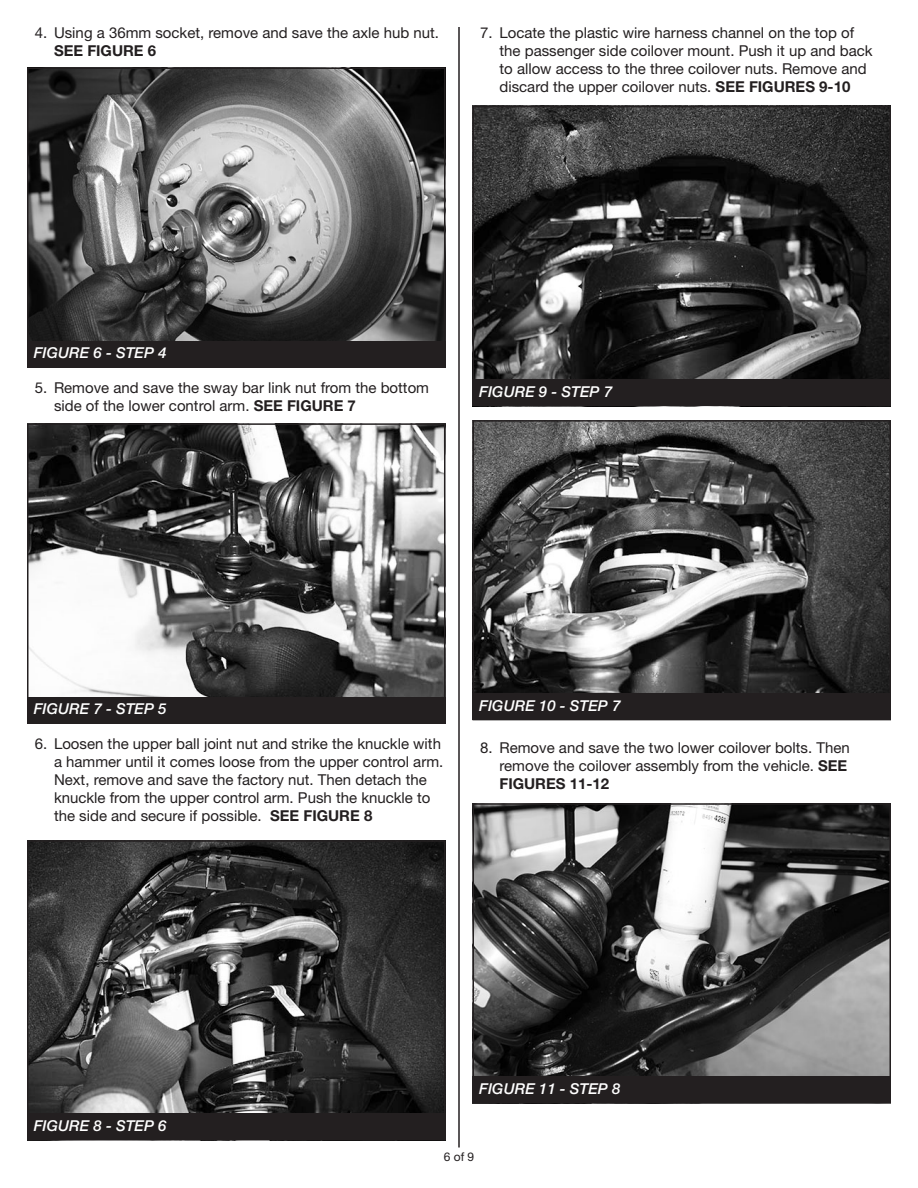
<style>
.page{position:relative;width:918px;height:1188px;background:#fff}
.page>*{position:absolute;margin:0;border:0;box-sizing:border-box;transform-origin:0 0}
.t1{font:15px/18px "Helvetica Neue LT Std";color:#231f20}
.t2{font:italic 500 15px "Helvetica Neue LT Std";color:#fff}
.t3{font:12px "Helvetica Neue LT Std";color:#231f20}
.s1{font-weight:700}
</style>
<div class="page">
<hr style="left:458px;top:27px;width:2px;height:1121px;background:#231f20">
<img style="left:30px;top:426px;width:413px;height:271px">
<div style="left:27px;top:423px;width:419px;height:301px;border:2px solid #231f20"></div>
<div style="left:27px;top:697px;width:419px;height:27px;background:#231f20"></div>
<img style="left:30px;top:843px;width:413px;height:270px">
<div style="left:27px;top:840px;width:419px;height:300px;border:2px solid #231f20"></div>
<div style="left:27px;top:1113px;width:419px;height:27px;background:#231f20"></div>
<img style="left:475px;top:109px;width:413px;height:270px">
<div style="left:472px;top:106px;width:419px;height:300px;border:2px solid #231f20"></div>
<div style="left:472px;top:379px;width:419px;height:27px;background:#231f20"></div>
<img style="left:475px;top:423px;width:413px;height:270px">
<div style="left:472px;top:420px;width:419px;height:300px;border:2px solid #231f20"></div>
<div style="left:472px;top:693px;width:419px;height:27px;background:#231f20"></div>
<img style="left:475px;top:806px;width:413px;height:270px">
<div style="left:472px;top:803px;width:419px;height:300px;border:2px solid #231f20"></div>
<div style="left:472px;top:1076px;width:419px;height:27px;background:#231f20"></div>
<img style="left:30px;top:71px;width:413px;height:270px">
<div style="left:27px;top:68px;width:419px;height:300px;border:2px solid #231f20"></div>
<div style="left:27px;top:341px;width:419px;height:27px;background:#231f20"></div>
<p class="t1" style="left:54px;top:23px;width:387px;text-indent:-19px">4. Using a 36mm socket, remove and save the axle hub nut.<br><span class="s1">SEE FIGURE 6</span></p>
<p class="t1" style="left:500px;top:23px;width:375px;text-indent:-19px">7. Locate the plastic wire harness channel on the top of the passenger side coilover mount. Push it up and back to allow access to the three coilover nuts. Remove and discard the upper coilover nuts. <span class="s1">SEE FIGURES 9-10</span></p>
<p class="t2" style="left:34px;top:344px;width:134px">FIGURE 6 - STEP 4</p>
<p class="t1" style="left:54px;top:379px;width:377px;text-indent:-19px">5. Remove and save the sway bar link nut from the bottom side of the lower control arm. <span class="s1">SEE FIGURE 7</span></p>
<p class="t2" style="left:479px;top:382px;width:134px">FIGURE 9 - STEP 7</p>
<p class="t2" style="left:34px;top:700px;width:134px">FIGURE 7 - STEP 5</p>
<p class="t1" style="left:54px;top:734px;width:391px;text-indent:-19px">6. Loosen the upper ball joint nut and strike the knuckle with a hammer until it comes loose from the upper control arm.<br>Next, remove and save the factory nut. Then detach the knuckle from the upper control arm. Push the knuckle to the side and secure if possible. <span class="s1">SEE FIGURE 8</span></p>
<p class="t2" style="left:479px;top:697px;width:143px">FIGURE 10 - STEP 7</p>
<p class="t1" style="left:500px;top:739px;width:352px;text-indent:-19px">8. Remove and save the two lower coilover bolts. Then remove the coilover assembly from the vehicle. <span class="s1">SEE<br>FIGURES 11-12</span></p>
<p class="t2" style="left:34px;top:1117px;width:134px">FIGURE 8 - STEP 6</p>
<p class="t2" style="left:479px;top:1080px;width:143px">FIGURE 11 - STEP 8</p>
<p class="t3" style="left:444px;top:1150px;width:32px">6 of 9</p>
</div>
